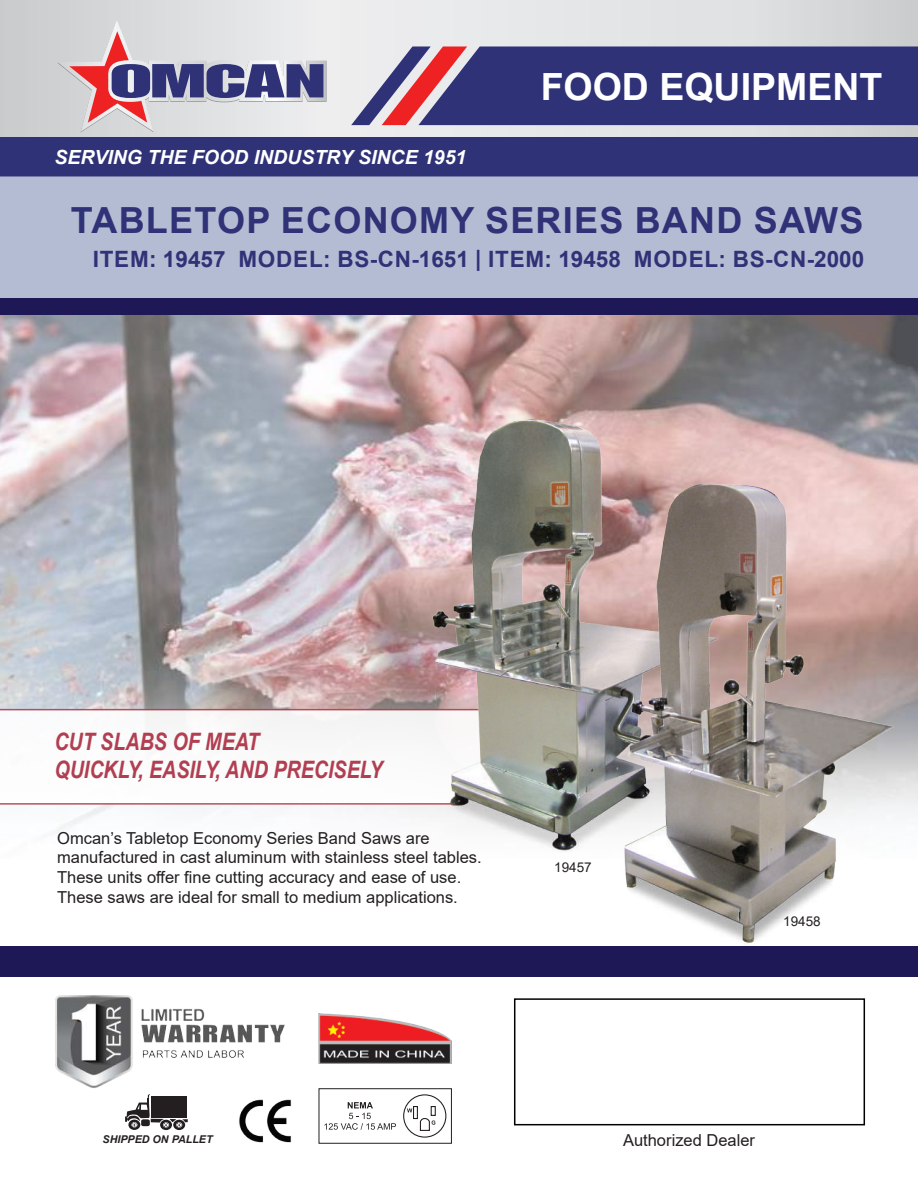
<style>
.page{position:relative;width:918px;height:1188px;background:#fff}
.page>*{position:absolute;margin:0;border:0;box-sizing:border-box;transform-origin:0 0}
.t1{font:700 37.5px "Arial";color:#fff}
.t2{font:700 36px "Arial";letter-spacing:.035em;color:#2f3276}
.t3{font:italic 700 24px/28.8px "Arial Narrow";color:#b13f51}
.t4{font:700 22.5px "Arial";letter-spacing:.035em;color:#2f3276}
.t5{font:italic 700 19.5px "Arial";color:#fff}
.t6{font:16.5px/19.8px "Arial";color:#231f20}
.t7{font:13.5px "Arial";color:#231f20}
.t8{font:italic 700 10.65px "Arial";color:#231f20}
</style>
<div class="page">
<svg style="left:0;top:0;width:918px;height:137px;background:#dedee0"></svg>
<div style="left:0;top:137px;width:918px;height:39px;background:#2f3276"></div>
<svg style="left:351px;top:46px;width:567px;height:79px;background:#4a447e"></svg>
<svg style="left:57px;top:21px;width:270px;height:112px;background:#bfb5c2"></svg>
<img style="left:0;top:315px;width:918px;height:518px">
<div style="left:0;top:176px;width:918px;height:123px;background:#b4bcd4"></div>
<div style="left:0;top:299px;width:918px;height:16px;background:#1f1857"></div>
<div style="left:514px;top:998px;width:351px;height:127px;border:2px solid #000"></div>
<svg style="left:0;top:708px;width:414px;height:97px"></svg>
<div style="left:0;top:947px;width:918px;height:30px;background:#1f1857"></div>
<img style="left:55px;top:995px;width:230px;height:93px">
<div style="left:128px;top:1120px;width:12px;height:10px;background:#231f20;border-radius:50%"></div>
<div style="left:160px;top:1120px;width:12px;height:10px;background:#231f20;border-radius:50%"></div>
<div style="left:173px;top:1120px;width:12px;height:10px;background:#231f20;border-radius:50%"></div>
<svg style="left:125px;top:1094px;width:63px;height:34px"></svg>
<img style="left:414px;top:397px;width:303px;height:454px">
<img style="left:603px;top:473px;width:293px;height:474px">
<img style="left:239px;top:1099px;width:52px;height:44px">
<svg style="left:403px;top:1094px;width:44px;height:44px"></svg>
<div style="left:319px;top:1088px;width:133px;height:56px;border:1px solid #231f20"></div>
<svg style="left:324px;top:1102px;width:72px;height:28px"></svg>
<img style="left:319px;top:1014px;width:133px;height:50px">
<p class="t5" style="left:54px;top:144px;width:414px">SERVING THE FOOD INDUSTRY SINCE 1951</p>
<h1 class="t1" style="left:541px;top:61px;width:343px">FOOD EQUIPMENT</h1>
<h2 class="t2" style="left:71px;top:195px;width:794px">TABLETOP ECONOMY SERIES BAND SAWS</h2>
<h3 class="t4" style="left:93px;top:244px;width:773px">ITEM: 19457 MODEL: BS-CN-1651 | ITEM: 19458 MODEL: BS-CN-2000</h3>
<h3 class="t3" style="left:54px;top:726px;width:330px">CUT SLABS OF MEAT<br>QUICKLY, EASILY, AND PRECISELY</h3>
<p class="t6" style="left:57px;top:828px;width:426px">Omcan’s Tabletop Economy Series Band Saws are manufactured in cast aluminum with stainless steel tables.<br>These units offer fine cutting accuracy and ease of use.<br>These saws are ideal for small to medium applications.</p>
<p class="t7" style="left:554px;top:858px;width:39px">19457</p>
<p class="t7" style="left:783px;top:912px;width:39px">19458</p>
<p class="t8" style="left:103px;top:1132px;width:112px">SHIPPED ON PALLET</p>
<p class="t6" style="left:623px;top:1130px;width:133px">Authorized Dealer</p>
</div>
